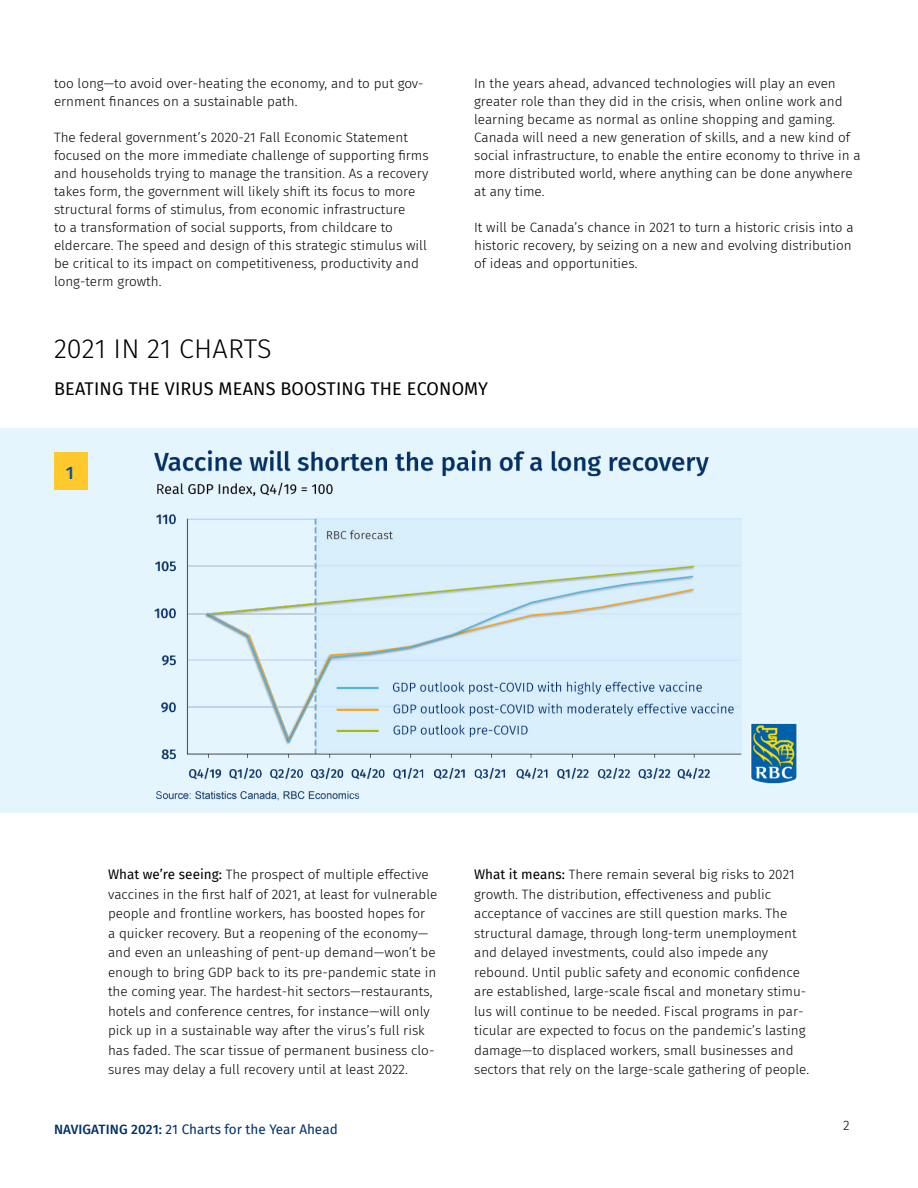
<style>
.page{position:relative;width:918px;height:1188px;background:#fff}
.page>*{position:absolute;margin:0;border:0;box-sizing:border-box;transform-origin:0 0}
.t1{font:300 27px "Fira Sans";color:#000}
.t2{font:18px "Fira Sans";letter-spacing:.01em;color:#000}
.t3{font:500 18px "Fira Sans";color:#0453a3}
.t4{font:300 13.5px/19.5px "Fira Sans";color:#000}
.t5{font:13.5px "Fira Sans";color:#003168}
.s1{font-weight:400}
.s2{font-weight:500}
</style>
<div class="page">
<div style="left:0;top:429px;width:918px;height:384px;background:#e4f5fd"></div>
<img style="left:154px;top:450px;width:644px;height:351px">
<div style="left:54px;top:453px;width:33px;height:37px;background:#ffc82c"></div>
<p class="t4" style="left:54px;top:74px;width:371px;line-height:18px">too long—to avoid over-heating the economy, and to put gov&shy;ernment finances on a sustainable path.</p>
<p class="t4" style="left:54px;top:128px;width:376px;line-height:18px">The federal government’s 2020-21 Fall Economic Statement focused on the more immediate challenge of supporting firms and households trying to manage the transition. As a recovery takes form, the government will likely shift its focus to more structural forms of stimulus, from economic infrastructure<br>to a transformation of social supports, from childcare to eldercare. The speed and design of this strategic stimulus will be critical to its impact on competitiveness, productivity and long-term growth.</p>
<h1 class="t1" style="left:54px;top:330px;width:219px">2021 IN 21 CHARTS</h1>
<p class="t4" style="left:474px;top:74px;width:388px;line-height:18px">In the years ahead, advanced technologies will play an even greater role than they did in the crisis, when online work and learning became as normal as online shopping and gaming.<br>Canada will need a new generation of skills, and a new kind of social infrastructure, to enable the entire economy to thrive in a more distributed world, where anything can be done anywhere at any time.</p>
<p class="t4" style="left:474px;top:218px;width:381px;line-height:18px">It will be Canada’s chance in 2021 to turn a historic crisis into a historic recovery, by seizing on a new and evolving distribution of ideas and opportunities.</p>
<h2 class="t2" style="left:54px;top:375px;width:436px">BEATING THE VIRUS MEANS BOOSTING THE ECONOMY</h2>
<h2 class="t3" style="left:66px;top:459px;width:10px">1</h2>
<p class="t4" style="left:108px;top:865px;width:331px"><span class="s1">What we’re seeing:</span> The prospect of multiple effective vaccines in the first half of 2021, at least for vulnerable people and frontline workers, has boosted hopes for<br>a quicker recovery. But a reopening of the economy— and even an unleashing of pent-up demand—won’t be enough to bring GDP back to its pre-pandemic state in the coming year. The hardest-hit sectors—restaurants, hotels and conference centres, for instance—will only pick up in a sustainable way after the virus’s full risk has faded. The scar tissue of permanent business clo&shy;sures may delay a full recovery until at least 2022.</p>
<p class="t4" style="left:474px;top:865px;width:337px"><span class="s1">What it means:</span> There remain several big risks to 2021 growth. The distribution, effectiveness and public acceptance of vaccines are still question marks. The structural damage, through long-term unemployment and delayed investments, could also impede any rebound. Until public safety and economic confidence are established, large-scale fiscal and monetary stimu&shy;lus will continue to be needed. Fiscal programs in par&shy;ticular are expected to focus on the pandemic’s lasting damage—to displaced workers, small businesses and sectors that rely on the large-scale gathering of people.</p>
<p class="t5" style="left:54px;top:1119px;width:285px"><span class="s2">NAVIGATING 2021:</span> 21 Charts for the Year Ahead</p>
<p class="t4" style="left:843px;top:1116px;width:8px">2</p>
</div>
